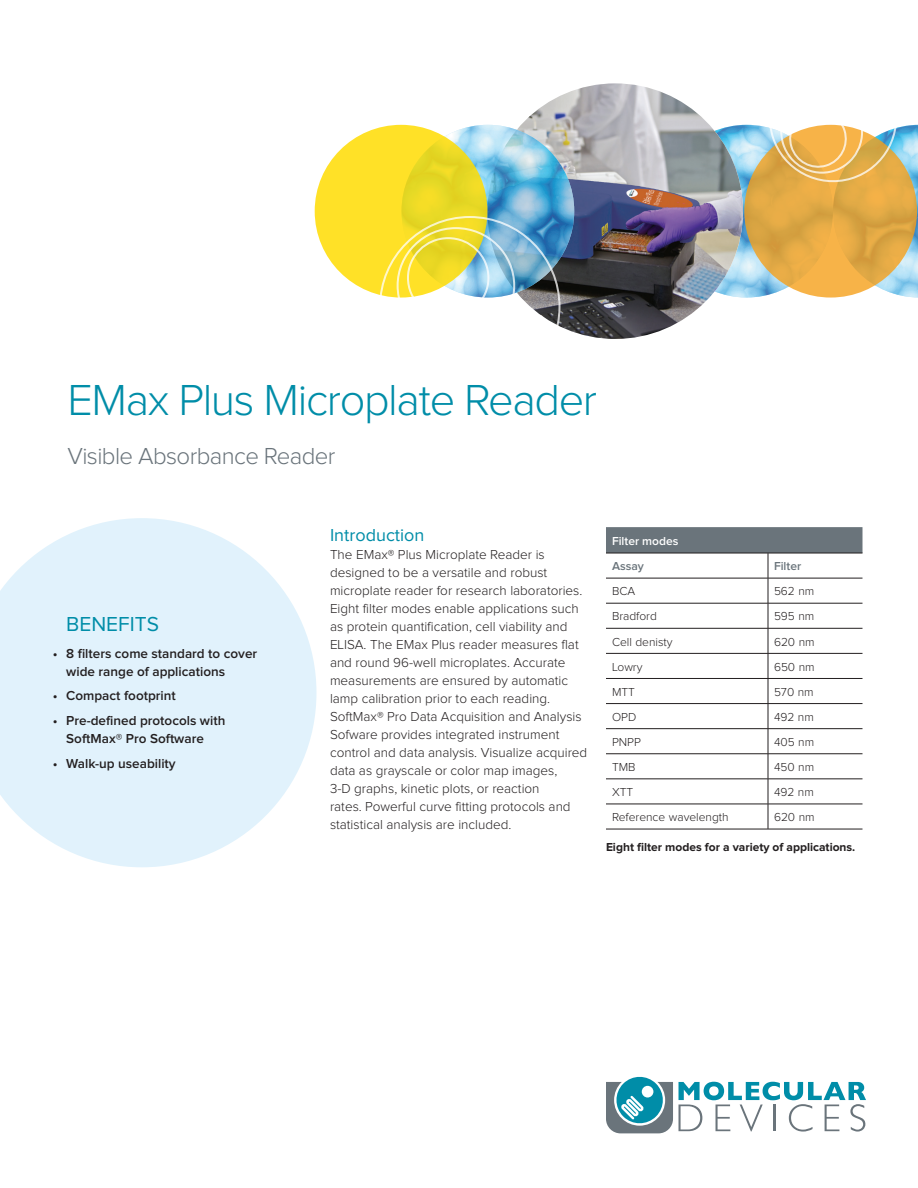
<style>
.page{position:relative;width:918px;height:1188px;background:#fff}
.page>*{position:absolute;margin:0;border:0;box-sizing:border-box;transform-origin:0 0}
.Headline_copy{font:300 45px "Proxima Nova";letter-spacing:-.03em;color:#008da8}
.Headline_copy-2{font:300 24px "Proxima Nova";letter-spacing:-.025em;color:#6a747b}
.Circle_Heading{font:21px "Proxima Nova";color:#008da8}
.Body_Copy_Heading{font:18px "Proxima Nova";color:#008da8}
.Body_Copy{font:300 13.5px/18px "Proxima Nova";color:#231f20}
.t1{font:600 13.5px/18px "Proxima Nova";color:#231f20}
.Table_Text{font:300 12px "Proxima Nova";color:#231f20}
.Figure_copy{font:700 12px "Proxima Nova";color:#231f20}
.Chart_-_White_Headin{font:600 12px "Proxima Nova";color:#fff}
.Table_Text-2{font:600 12px "Proxima Nova";color:#6a747b}
</style>
<div class="page">
<svg style="left:0;top:518px;width:316px;height:349px;fill:#e1f2fc"></svg>
<img style="left:660px;top:125px;width:173px;height:173px;border-radius:86px">
<svg style="left:744px;top:125px;width:173px;height:173px"></svg>
<svg style="left:763px;top:124px;width:155px;height:174px;background:#dcb568"></svg>
<svg style="left:606px;top:1076px;width:67px;height:57px"></svg>
<svg style="left:679px;top:1082px;width:187px;height:50px"></svg>
<img style="left:487px;top:83px;width:256px;height:256px;border-radius:128px">
<img style="left:402px;top:125px;width:172px;height:173px;border-radius:86px">
<svg style="left:315px;top:125px;width:172px;height:173px;background:#f7de2a"></svg>
<div style="left:397px;top:227px;width:118px;height:117px;border:2px solid #fff;border-radius:50%"></div>
<div style="left:407px;top:237px;width:82px;height:82px;border:2px solid #fff;border-radius:50%"></div>
<svg style="left:606px;top:527px;width:256px;height:302px"></svg>
<hr style="left:606px;top:829px;width:162px;height:1px;background:#231f20">
<hr style="left:768px;top:829px;width:94px;height:1px;background:#231f20">
<hr style="left:606px;top:553px;width:162px;height:1px;background:#231f20">
<hr style="left:768px;top:553px;width:94px;height:1px;background:#231f20">
<p class="Headline_copy" style="left:68px;top:375px;width:531px">EMax Plus Microplate Reader</p>
<p class="Headline_copy-2" style="left:68px;top:443px;width:270px">Visible Absorbance Reader</p>
<p class="Circle_Heading" style="left:66px;top:612px;width:94px">BENEFITS</p>
<p class="t1" style="left:66px;top:644px;width:193px;text-indent:-14px">• 8 filters come standard to cover wide range of applications</p>
<p class="t1" style="left:53px;top:687px;width:124px">• Compact footprint</p>
<p class="t1" style="left:53px;top:711px;width:174px;text-align:center">• Pre-defined protocols with<br>SoftMax® Pro Software</p>
<p class="t1" style="left:53px;top:754px;width:124px">• Walk-up useability</p>
<p class="Body_Copy_Heading" style="left:330px;top:525px;width:96px">Introduction</p>
<p class="Body_Copy" style="left:330px;top:546px;width:259px">The EMax® Plus Microplate Reader is designed to be a versatile and robust microplate reader for research laboratories.<br>Eight filter modes enable applications such as protein quantification, cell viability and ELISA. The EMax Plus reader measures flat and round 96-well microplates. Accurate measurements are ensured by automatic lamp calibration prior to each reading.<br>SoftMax® Pro Data Acquisition and Analysis Sofware provides integrated instrument control and data analysis. Visualize acquired data as grayscale or color map images,<br>3-D graphs, kinetic plots, or reaction<br>rates. Powerful curve fitting protocols and statistical analysis are included.</p>
<p class="Chart_-_White_Headin" style="left:612px;top:534px;width:68px">Filter modes</p>
<p class="Table_Text-2" style="left:612px;top:560px;width:33px">Assay</p>
<p class="Table_Text-2" style="left:774px;top:560px;width:29px">Filter</p>
<p class="Table_Text" style="left:612px;top:585px;width:25px">BCA</p>
<p class="Table_Text" style="left:774px;top:585px;width:42px">562 nm</p>
<p class="Table_Text" style="left:612px;top:610px;width:46px">Bradford</p>
<p class="Table_Text" style="left:774px;top:610px;width:42px">595 nm</p>
<p class="Table_Text" style="left:612px;top:635px;width:62px">Cell denisty</p>
<p class="Table_Text" style="left:774px;top:635px;width:42px">620 nm</p>
<p class="Table_Text" style="left:612px;top:660px;width:32px">Lowry</p>
<p class="Table_Text" style="left:774px;top:660px;width:42px">650 nm</p>
<p class="Table_Text" style="left:612px;top:685px;width:25px">MTT</p>
<p class="Table_Text" style="left:774px;top:685px;width:41px">570 nm</p>
<p class="Table_Text" style="left:612px;top:710px;width:26px">OPD</p>
<p class="Table_Text" style="left:774px;top:710px;width:41px">492 nm</p>
<p class="Table_Text" style="left:612px;top:735px;width:30px">PNPP</p>
<p class="Table_Text" style="left:774px;top:735px;width:42px">405 nm</p>
<p class="Table_Text" style="left:612px;top:760px;width:25px">TMB</p>
<p class="Table_Text" style="left:774px;top:760px;width:42px">450 nm</p>
<p class="Table_Text" style="left:612px;top:786px;width:23px">XTT</p>
<p class="Table_Text" style="left:774px;top:786px;width:41px">492 nm</p>
<p class="Table_Text" style="left:612px;top:811px;width:118px">Reference wavelength</p>
<p class="Table_Text" style="left:774px;top:811px;width:42px">620 nm</p>
<p class="Figure_copy" style="left:606px;top:840px;width:251px">Eight filter modes for a variety of applications.</p>
</div>
